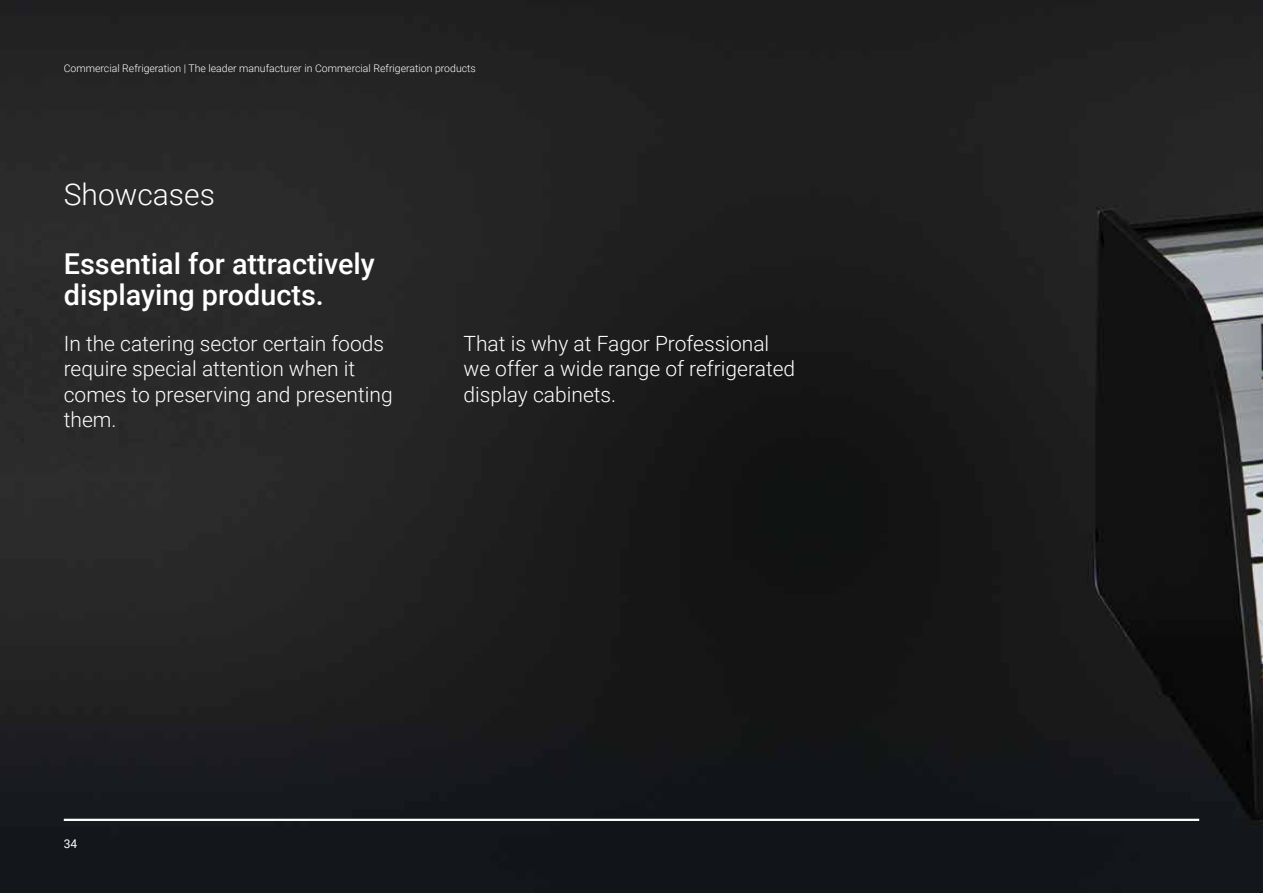
<style>
.page{position:relative;width:1263px;height:893px;background:#fff}
.page>*{position:absolute;margin:0;border:0;box-sizing:border-box;transform-origin:0 0}
.t1{font:300 30px "Roboto";color:#fff}
.t2{font:500 28.8px/31.5px "Roboto";color:#fff}
.t3{font:300 21px/25.2px "Roboto";color:#fff}
.t4{font:12px "Roboto";color:#fff}
.t5{font:300 10.5px "Roboto";color:#fff}
</style>
<div class="page">
<img style="left:0;top:0;width:1263px;height:893px">
<hr style="left:64px;top:819px;width:1135px;height:2px;background:#fff">
<p class="t5" style="left:64px;top:61px;width:414px">Commercial Refrigeration | The leader manufacturer in Commercial Refrigeration products</p>
<h1 class="t1" style="left:64px;top:174px;width:153px">Showcases</h1>
<h2 class="t2" style="left:64px;top:247px;width:313px">Essential for attractively displaying products.</h2>
<p class="t3" style="left:64px;top:330px;width:330px">In the catering sector certain foods require special attention when it comes to preserving and presenting them.</p>
<p class="t3" style="left:463px;top:330px;width:333px">That is why at Fagor Professional we offer a wide range of refrigerated display cabinets.</p>
<p class="t4" style="left:64px;top:835px;width:15px">34</p>
</div>
